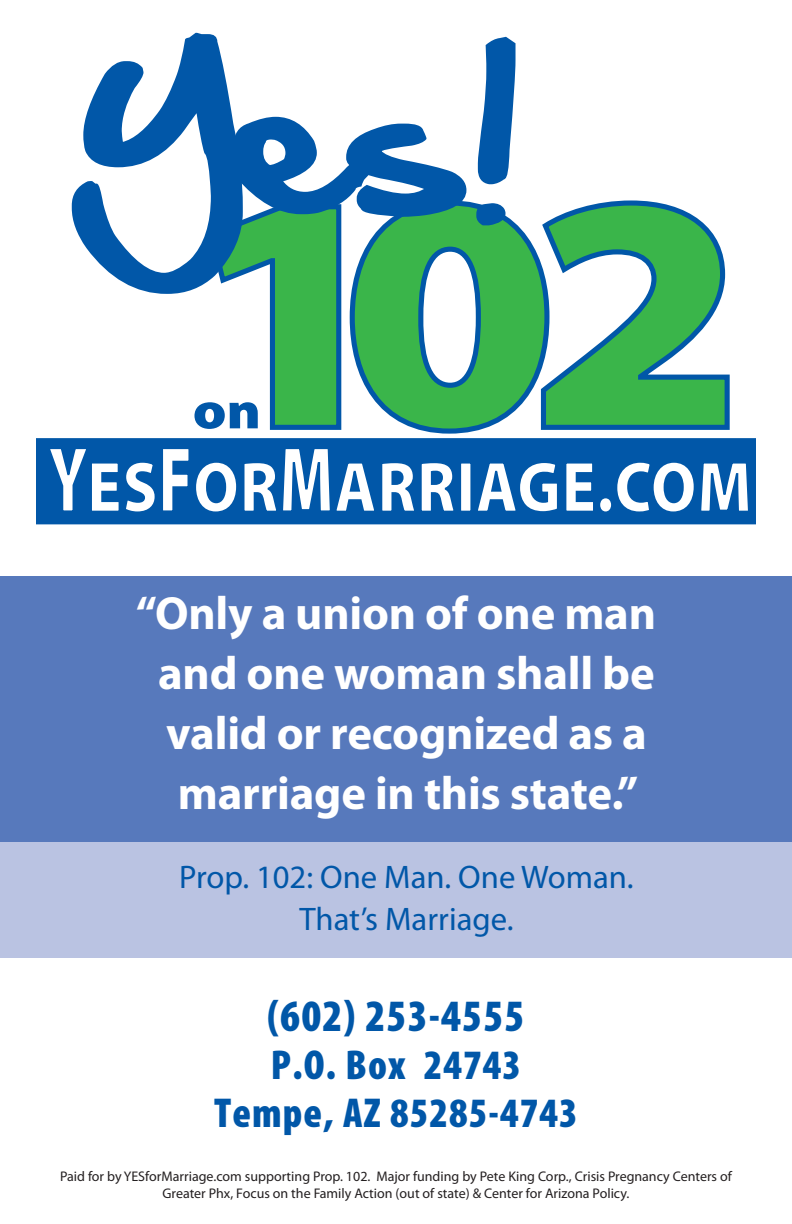
<style>
.page{position:relative;width:792px;height:1224px;background:#fff}
.page>*{position:absolute;margin:0;border:0;box-sizing:border-box;transform-origin:0 0}
.t1{font:700 46.7px "Myriad Pro";letter-spacing:-.005em;color:#fff}
.t2{font:900 condensed 45px "Myriad Pro";letter-spacing:.025em;color:#0157a8}
.t3{font:900 condensed 42px "Myriad Pro";letter-spacing:.025em;color:#0157a8}
.t4{font:32.7px/42px "Myriad Pro";color:#0157a8;text-align:center}
.t5{font:14px/16.8px "Myriad Pro";color:#231f20;text-align:center}
</style>
<div class="page">
<svg style="left:429px;top:201px;width:109px;height:233px"></svg>
<svg style="left:538px;top:200px;width:192px;height:230px"></svg>
<svg style="left:71px;top:32px;width:161px;height:262px"></svg>
<svg style="left:475px;top:36px;width:42px;height:191px"></svg>
<svg style="left:194px;top:116px;width:274px;height:316px"></svg>
<div style="left:36px;top:438px;width:720px;height:86px;background:#0157a8"></div>
<svg style="left:45px;top:446px;width:413px;height:69px"></svg>
<div style="left:460px;top:462px;width:12px;height:50px;background:#fff"></div>
<div style="left:459px;top:461px;width:14px;height:52px;border:2px solid #0157a8"></div>
<svg style="left:474px;top:460px;width:122px;height:55px"></svg>
<div style="left:599px;top:497px;width:13px;height:16px;background:#fff;border-radius:50%"></div>
<div style="left:598px;top:496px;width:15px;height:18px;border:2px solid #0157a8;border-radius:50%"></div>
<svg style="left:614px;top:459px;width:137px;height:56px"></svg>
<div style="left:0;top:576px;width:792px;height:270px;background:#5779bc"></div>
<div style="left:0;top:842px;width:792px;height:115px;background:#bac3e2"></div>
<p class="t1" style="left:136px;top:583px;width:522px">“Only a union of one man</p>
<p class="t1" style="left:158px;top:643px;width:498px">and one woman shall be</p>
<p class="t1" style="left:166px;top:703px;width:482px">valid or recognized as a</p>
<p class="t1" style="left:178px;top:763px;width:462px">marriage in this state.”</p>
<p class="t4" style="left:179px;top:855px;width:456px">Prop. 102: One Man. One Woman.<br>That’s Marriage.</p>
<p class="t2" style="left:268px;top:987px;width:258px">(602) 253-4555</p>
<p class="t3" style="left:271px;top:1039px;width:252px">P.O. Box 24743</p>
<p class="t3" style="left:214px;top:1087px;width:365px">Tempe, AZ 85285-4743</p>
<p class="t5" style="left:60px;top:1168px;width:673px">Paid for by YESforMarriage.com supporting Prop. 102. Major funding by Pete King Corp., Crisis Pregnancy Centers of<br>Greater Phx, Focus on the Family Action (out of state) &amp; Center for Arizona Policy.</p>
</div>
